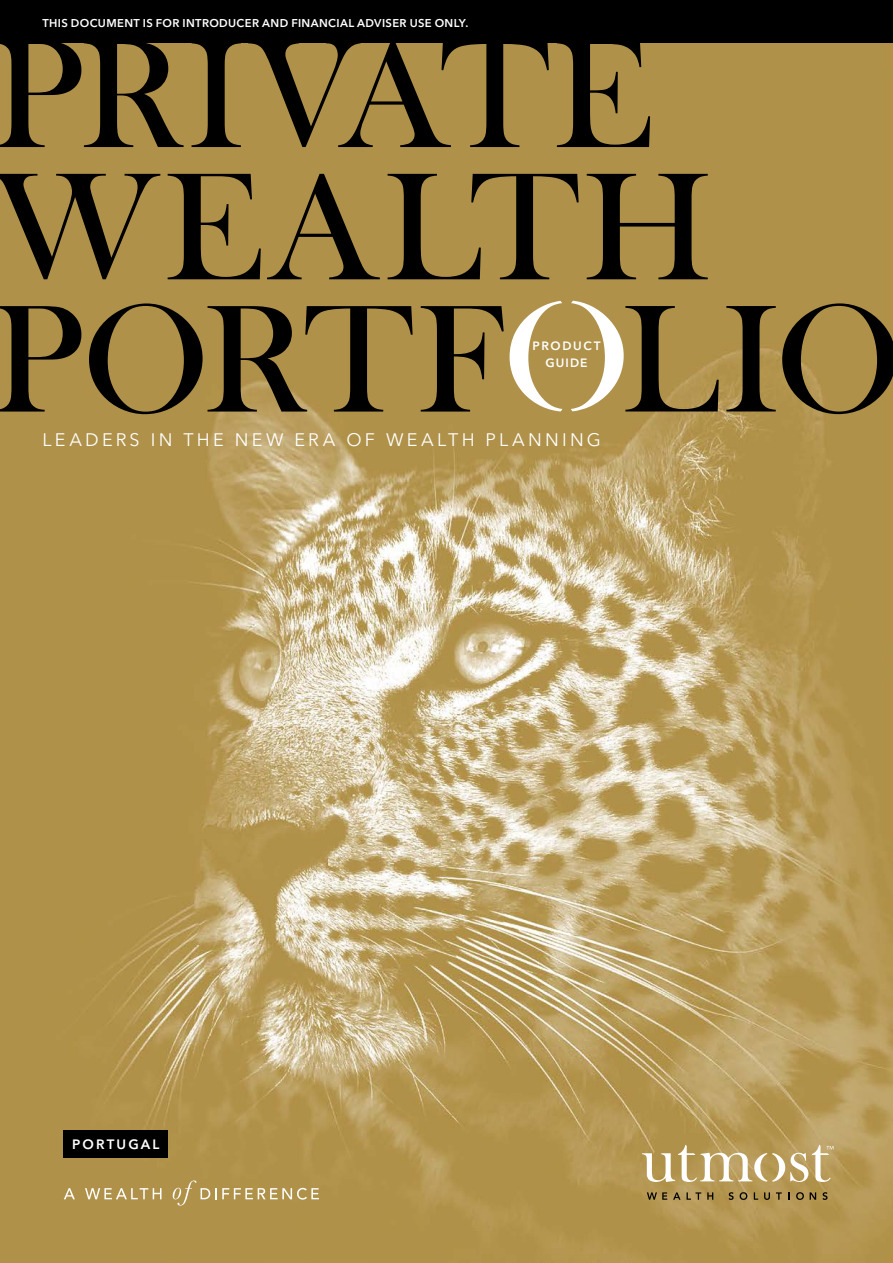
<style>
.page{position:relative;width:893px;height:1263px;background:#fff}
.page>*{position:absolute;margin:0;border:0;box-sizing:border-box;transform-origin:0 0}
.t1{font:158.25px/132.3px "Bask Old Face";letter-spacing:.02em;color:#000}
.t2{font:18px "Avenir Next LT Pro";letter-spacing:.18em;color:#fff}
.t3{font:600 13.5px "Avenir Next LT Pro";letter-spacing:.16em;color:#fff}
.t4{font:600 12px/16.5px "Avenir Next LT Pro";letter-spacing:.13em;color:#fff;text-align:center}
.t5{font:600 11.25px "Avenir Next LT Pro";letter-spacing:.03em;color:#fff}
</style>
<div class="page">
<img style="left:0;top:43px;width:893px;height:1220px">
<div style="left:64px;top:1130px;width:104px;height:27px;background:#000"></div>
<svg style="left:642px;top:1144px;width:191px;height:38px"></svg>
<svg style="left:647px;top:1192px;width:20px;height:8px"></svg>
<svg style="left:673px;top:1192px;width:28px;height:8px"></svg>
<svg style="left:707px;top:1192px;width:6px;height:8px"></svg>
<svg style="left:728px;top:1192px;width:6px;height:8px"></svg>
<svg style="left:740px;top:1192px;width:7px;height:8px"></svg>
<svg style="left:754px;top:1192px;width:4px;height:8px"></svg>
<svg style="left:764px;top:1192px;width:6px;height:8px"></svg>
<svg style="left:776px;top:1192px;width:6px;height:8px"></svg>
<svg style="left:788px;top:1192px;width:2px;height:8px"></svg>
<svg style="left:796px;top:1192px;width:8px;height:8px"></svg>
<svg style="left:810px;top:1192px;width:6px;height:8px"></svg>
<svg style="left:822px;top:1192px;width:5px;height:8px"></svg>
<svg style="left:64px;top:1188px;width:11px;height:11px"></svg>
<svg style="left:85px;top:1188px;width:77px;height:11px"></svg>
<svg style="left:173px;top:1180px;width:146px;height:25px;background:#b99f60"></svg>
<svg style="left:510px;top:301px;width:52px;height:110px"></svg>
<svg style="left:571px;top:301px;width:53px;height:110px"></svg>
<div style="left:0;top:0;width:893px;height:43px;background:#000"></div>
<p class="t5" style="left:43px;top:16px;width:427px">THIS DOCUMENT IS FOR INTRODUCER AND FINANCIAL ADVISER USE ONLY.</p>
<h1 class="t1" style="left:-9px;top:32px;width:722px">PRIVATE<br>WEALTH<br>PORTF</h1>
<h1 class="t1" style="left:622px;top:296px;width:283px">LIO</h1>
<p class="t4" style="left:533px;top:338px;width:70px">PRODUCT<br>GUIDE</p>
<h2 class="t2" style="left:43px;top:429px;width:560px">LEADERS IN THE NEW ERA OF WEALTH PLANNING</h2>
<p class="t3" style="left:72px;top:1136px;width:89px">PORTUGAL</p>
</div>
